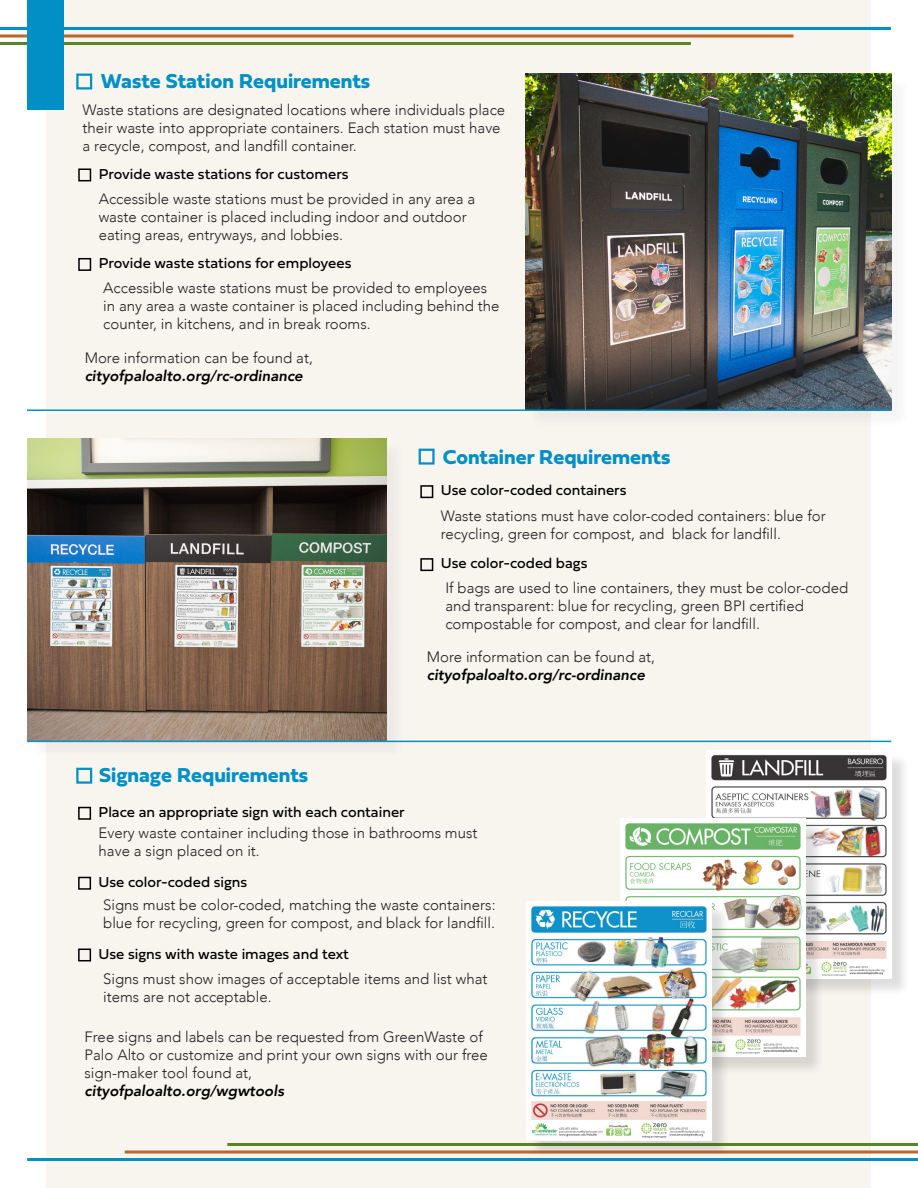
<style>
.page{position:relative;width:918px;height:1188px;background:#fff}
.page>*{position:absolute;margin:0;border:0;box-sizing:border-box;transform-origin:0 0}
.t1{font:700 21px "Fieldwork Hum";color:#0090c5}
.t2{font:300 15px/18px "Avenir";color:#231f20}
.t3{font:15px "Fieldwork Hum";color:#000}
.t4{font:italic 800 15px "Avenir";color:#000}
</style>
<div class="page">
<div style="left:47px;top:0;width:824px;height:1188px;background:#f8f5ef"></div>
<div style="left:527px;top:76px;width:383px;height:352px;background:#231f20;opacity:.05"></div>
<img style="left:525px;top:74px;width:367px;height:336px">
<hr style="left:27px;top:410px;width:865px;height:1px;background:#0090c5">
<div style="left:29px;top:441px;width:376px;height:318px;background:#231f20;opacity:.05"></div>
<img style="left:27px;top:438px;width:359px;height:303px">
<hr style="left:27px;top:741px;width:864px;height:1px;background:#0090c5">
<hr style="left:27px;top:1158px;width:891px;height:3px;background:#0090c5">
<svg style="left:125px;top:1150px;width:793px;height:4px;background:#cd8859"></svg>
<hr style="left:227px;top:1143px;width:691px;height:3px;background:#588527">
<div style="left:78px;top:258px;width:13px;height:13px;border:2px solid #000"></div>
<div style="left:78px;top:169px;width:13px;height:12px;border:2px solid #000"></div>
<div style="left:420px;top:558px;width:13px;height:13px;border:2px solid #000"></div>
<div style="left:420px;top:485px;width:13px;height:13px;border:2px solid #000"></div>
<div style="left:78px;top:877px;width:13px;height:13px;border:2px solid #000"></div>
<div style="left:78px;top:807px;width:13px;height:13px;border:2px solid #000"></div>
<div style="left:78px;top:949px;width:13px;height:12px;border:2px solid #000"></div>
<hr style="left:0;top:27px;width:891px;height:3px;background:#0090c5">
<svg style="left:0;top:34px;width:793px;height:4px;background:#cd8859"></svg>
<hr style="left:0;top:42px;width:691px;height:3px;background:#588527">
<div style="left:27px;top:0;width:36px;height:110px;background:#0090c5"></div>
<div style="left:709px;top:753px;width:201px;height:244px;background:#231f20;opacity:.15"></div>
<img style="left:707px;top:751px;width:185px;height:227px">
<div style="left:622px;top:820px;width:202px;height:255px;background:#231f20;opacity:.15"></div>
<img style="left:620px;top:818px;width:185px;height:239px">
<div style="left:529px;top:904px;width:201px;height:255px;background:#231f20;opacity:.15"></div>
<img style="left:526px;top:902px;width:185px;height:239px">
<div style="left:76px;top:74px;width:16px;height:15px;border:2px solid #0090c5"></div>
<div style="left:419px;top:449px;width:16px;height:16px;border:2px solid #0090c5"></div>
<div style="left:76px;top:768px;width:16px;height:16px;border:2px solid #0090c5"></div>
<p class="t1" style="left:101px;top:65px;width:271px">Waste Station Requirements</p>
<p class="t2" style="left:83px;top:101px;width:424px">Waste stations are designated locations where individuals place their waste into appropriate containers. Each station must have a recycle, compost, and landfill container.</p>
<p class="t3" style="left:99px;top:162px;width:251px">Provide waste stations for customers</p>
<p class="t2" style="left:99px;top:190px;width:378px">Accessible waste stations must be provided in any area a waste container is placed including indoor and outdoor eating areas, entryways, and lobbies.</p>
<p class="t3" style="left:99px;top:251px;width:254px">Provide waste stations for employees</p>
<p class="t2" style="left:103px;top:279px;width:398px">Accessible waste stations must be provided to employees in any area a waste container is placed including behind the counter, in kitchens, and in break rooms.</p>
<p class="t2" style="left:85px;top:349px;width:230px">More information can be found at,</p>
<p class="t4" style="left:85px;top:367px;width:220px">cityofpaloalto.org/rc-ordinance</p>
<p class="t1" style="left:443px;top:440px;width:229px">Container Requirements</p>
<p class="t3" style="left:441px;top:479px;width:187px">Use color-coded containers</p>
<p class="t2" style="left:441px;top:507px;width:386px">Waste stations must have color-coded containers: blue for recycling, green for compost, and black for landfill.</p>
<p class="t3" style="left:441px;top:552px;width:148px">Use color-coded bags</p>
<p class="t2" style="left:445px;top:579px;width:404px">If bags are used to line containers, they must be color-coded and transparent: blue for recycling, green BPI certified compostable for compost, and clear for landfill.</p>
<p class="t2" style="left:427px;top:648px;width:230px">More information can be found at,</p>
<p class="t4" style="left:427px;top:666px;width:220px">cityofpaloalto.org/rc-ordinance</p>
<p class="t1" style="left:99px;top:759px;width:211px">Signage Requirements</p>
<p class="t3" style="left:99px;top:800px;width:308px">Place an appropriate sign with each container</p>
<p class="t2" style="left:99px;top:824px;width:380px">Every waste container including those in bathrooms must have a sign placed on it.</p>
<p class="t3" style="left:99px;top:870px;width:150px">Use color-coded signs</p>
<p class="t2" style="left:103px;top:896px;width:394px">Signs must be color-coded, matching the waste containers: blue for recycling, green for compost, and black for landfill.</p>
<p class="t3" style="left:99px;top:942px;width:252px">Use signs with waste images and text</p>
<p class="t2" style="left:103px;top:970px;width:386px">Signs must show images of acceptable items and list what items are not acceptable.</p>
<p class="t2" style="left:85px;top:1028px;width:405px">Free signs and labels can be requested from GreenWaste of<br>Palo Alto or customize and print your own signs with our free sign-maker tool found at,</p>
<p class="t4" style="left:85px;top:1082px;width:201px">cityofpaloalto.org/wgwtools</p>
</div>
